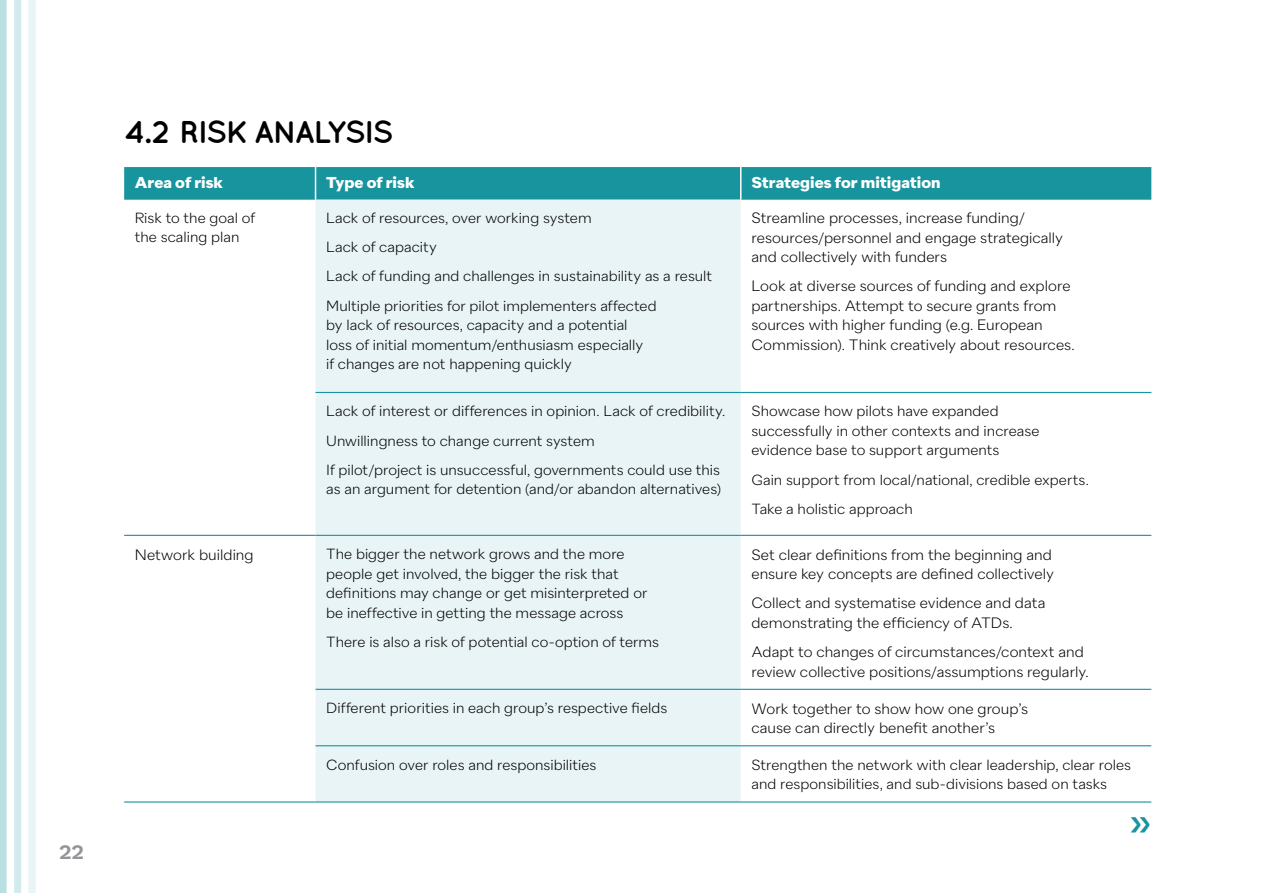
<style>
.page{position:relative;width:1263px;height:893px;background:#fff}
.page>*{position:absolute;margin:0;border:0;box-sizing:border-box;transform-origin:0 0}
.t1{font:500 40.5px "Quarion";color:#17949e}
.t2{font:700 31.5px "Quicksand";letter-spacing:-.045em;color:#000}
.t3{font:600 19.5px "Quarion";color:#939598}
.t4{font:700 15.75px "Quarion";letter-spacing:.005em;color:#fff}
.t5{font:300 15px/19.5px "Quarion";color:#000}
.t6{font:300 14.7px/19.5px "Quarion";color:#000}
</style>
<div class="page">
<svg style="left:0;top:0;width:7px;height:893px;background:#bde0e3"></svg>
<div style="left:28px;top:0;width:8px;height:893px;background:#e8f4f5"></div>
<div style="left:14px;top:0;width:7px;height:893px;background:#d1eaec"></div>
<div style="left:124px;top:167px;width:1027px;height:33px;background:#17949e"></div>
<div style="left:315px;top:200px;width:426px;height:601px;background:#e8f4f5"></div>
<hr style="left:315px;top:167px;width:1px;height:33px;background:#fff">
<hr style="left:740px;top:167px;width:1px;height:33px;background:#fff">
<hr style="left:315px;top:392px;width:426px;height:1px;background:#17949e">
<hr style="left:741px;top:392px;width:410px;height:1px;background:#17949e">
<hr style="left:124px;top:535px;width:191px;height:1px;background:#17949e">
<hr style="left:315px;top:535px;width:426px;height:1px;background:#17949e">
<hr style="left:741px;top:535px;width:410px;height:1px;background:#17949e">
<hr style="left:315px;top:689px;width:426px;height:1px;background:#17949e">
<hr style="left:741px;top:689px;width:410px;height:1px;background:#17949e">
<hr style="left:315px;top:745px;width:426px;height:1px;background:#17949e">
<hr style="left:124px;top:801px;width:191px;height:2px;background:#17949e">
<hr style="left:741px;top:745px;width:410px;height:1px;background:#17949e">
<hr style="left:741px;top:801px;width:410px;height:2px;background:#17949e">
<hr style="left:315px;top:801px;width:426px;height:2px;background:#17949e">
<h3 class="t3" style="left:60px;top:840px;width:26px">22</h3>
<h2 class="t2" style="left:124px;top:113px;width:271px">4.2 RISK ANALYSIS</h2>
<p class="t4" style="left:135px;top:173px;width:90px">Area of risk</p>
<p class="t4" style="left:326px;top:173px;width:90px">Type of risk</p>
<p class="t4" style="left:751px;top:173px;width:191px">Strategies for mitigation</p>
<p class="t6" style="left:135px;top:208px;width:122px">Risk to the goal of the scaling plan</p>
<p class="t6" style="left:326px;top:203px;width:388px;line-height:29.2px">Lack of resources, over working system<br>Lack of capacity<br>Lack of funding and challenges in sustainability as a result Multiple priorities for pilot implementers affected</p>
<p class="t6" style="left:326px;top:315px;width:319px">by lack of resources, capacity and a potential loss of initial momentum/enthusiasm especially if changes are not happening quickly</p>
<p class="t5" style="left:751px;top:208px;width:313px">Streamline processes, increase funding/ resources/personnel and engage strategically and collectively with funders</p>
<p class="t5" style="left:751px;top:276px;width:325px">Look at diverse sources of funding and explore partnerships. Attempt to secure grants from sources with higher funding (e.g. European Commission). Think creatively about resources.</p>
<p class="t6" style="left:326px;top:397px;width:400px;line-height:29.2px">Lack of interest or differences in opinion. Lack of credibility.<br>Unwillingness to change current system<br>If pilot/project is unsuccessful, governments could use this</p>
<p class="t6" style="left:326px;top:480px;width:396px">as an argument for detention (and/or abandon alternatives)</p>
<p class="t5" style="left:135px;top:545px;width:120px">Network building</p>
<p class="t6" style="left:326px;top:544px;width:323px">The bigger the network grows and the more people get involved, the bigger the risk that definitions may change or get misinterpreted or be ineffective in getting the message across</p>
<p class="t6" style="left:326px;top:632px;width:334px">There is also a risk of potential co-option of terms</p>
<p class="t6" style="left:751px;top:402px;width:289px">Showcase how pilots have expanded successfully in other contexts and increase evidence base to support arguments</p>
<p class="t6" style="left:751px;top:465px;width:339px;line-height:29.2px">Gain support from local/national, credible experts.<br>Take a holistic approach</p>
<p class="t5" style="left:751px;top:545px;width:304px">Set clear definitions from the beginning and ensure key concepts are defined collectively</p>
<p class="t5" style="left:751px;top:593px;width:295px">Collect and systematise evidence and data demonstrating the efficiency of ATDs.</p>
<p class="t5" style="left:751px;top:642px;width:339px">Adapt to changes of circumstances/context and review collective positions/assumptions regularly.</p>
<p class="t6" style="left:326px;top:698px;width:343px">Different priorities in each group’s respective fields</p>
<p class="t5" style="left:751px;top:699px;width:278px">Work together to show how one group’s cause can directly benefit another’s</p>
<p class="t6" style="left:326px;top:755px;width:272px">Confusion over roles and responsibilities</p>
<p class="t6" style="left:751px;top:755px;width:381px">Strengthen the network with clear leadership, clear roles and responsibilities, and sub-divisions based on tasks</p>
<h1 class="t1" style="left:1129px;top:800px;width:24px">››</h1>
</div>
